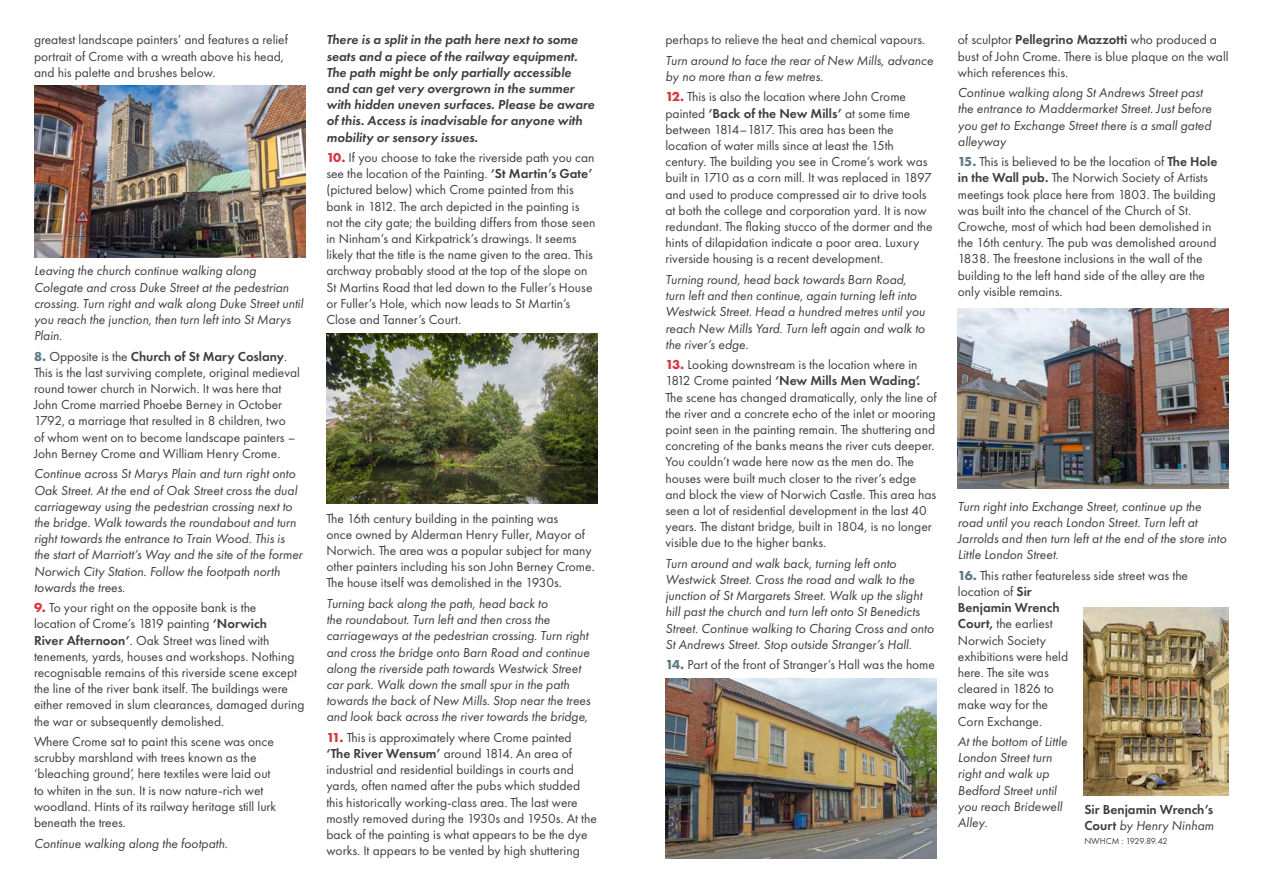
<style>
.page{position:relative;width:1263px;height:893px;background:#fff}
.page>*{position:absolute;margin:0;border:0;box-sizing:border-box;transform-origin:0 0}
.t1{font:13.5px/16.2px "Futura PT";color:#3e3e3f}
.t2{font:italic 13.5px/16.2px "Futura PT";color:#3e3e3f}
.t3{font:italic 600 13.5px/16.2px "Futura PT";color:#3e3e3f}
.t4{font:600 13.5px/16.2px "Futura PT";color:#3e3e3f}
.t5{font:9px "Futura PT";letter-spacing:-.025em;color:#3e3e3f}
.s1{font-weight:700;color:#5e7b85}
.s2{font-weight:600}
.s3{font-weight:700;color:#d83642}
.s4{font-weight:400;font-style:italic}
</style>
<div class="page">
<img style="left:34px;top:85px;width:271px;height:172px">
<img style="left:326px;top:334px;width:271px;height:170px">
<img style="left:958px;top:308px;width:271px;height:181px">
<img style="left:665px;top:678px;width:271px;height:181px">
<img style="left:1083px;top:607px;width:146px;height:188px">
<p class="t1" style="left:34px;top:32px;width:255px">greatest landscape painters’ and features a relief portrait of Crome with a wreath above his head, and his palette and brushes below.</p>
<p class="t2" style="left:34px;top:263px;width:271px">Leaving the church continue walking along Colegate and cross Duke Street at the pedestrian crossing. Turn right and walk along Duke Street until you reach the junction, then turn left into St Marys Plain.</p>
<p class="t1" style="left:34px;top:348px;width:268px"><span class="s1">8.</span> Opposite is the <span class="s2">Church of St Mary Coslany</span>.<br>This is the last surviving complete, original medieval round tower church in Norwich. It was here that John Crome married Phoebe Berney in October 1792, a marriage that resulted in 8 children, two<br>of whom went on to become landscape painters – John Berney Crome and William Henry Crome.</p>
<p class="t2" style="left:34px;top:466px;width:270px">Continue across St Marys Plain and turn right onto Oak Street. At the end of Oak Street cross the dual carriageway using the pedestrian crossing next to the bridge. Walk towards the roundabout and turn right towards the entrance to Train Wood. This is the start of Marriott’s Way and the site of the former Norwich City Station. Follow the footpath north towards the trees.</p>
<p class="t1" style="left:34px;top:599px;width:272px"><span class="s3">9.</span> To your right on the opposite bank is the<br>location of Crome’s 1819 painting <span class="s2">‘Norwich<br>River Afternoon’</span>. Oak Street was lined with tenements, yards, houses and workshops. Nothing recognisable remains of this riverside scene except the line of the river bank itself. The buildings were either removed in slum clearances, damaged during the war or subsequently demolished.</p>
<p class="t1" style="left:34px;top:733px;width:244px">Where Crome sat to paint this scene was once scrubby marshland with trees known as the ‘bleaching ground’, here textiles were laid out to whiten in the sun. It is now nature-rich wet woodland. Hints of its railway heritage still lurk beneath the trees.</p>
<p class="t2" style="left:34px;top:835px;width:195px">Continue walking along the footpath.</p>
<p class="t3" style="left:326px;top:31px;width:270px">There is a split in the path here next to some seats and a piece of the railway equipment.<br>The path might be only partially accessible and can get very overgrown in the summer with hidden uneven surfaces. Please be aware of this. Access is inadvisable for anyone with mobility or sensory issues.</p>
<p class="t1" style="left:326px;top:149px;width:271px"><span class="s3">10.</span> If you choose to take the riverside path you can see the location of the Painting. <span class="s2">‘St Martin’s Gate’ </span>(pictured below) which Crome painted from this bank in 1812. The arch depicted in the painting is not the city gate; the building differs from those seen in Ninham’s and Kirkpatrick’s drawings. It seems likely that the title is the name given to the area. This archway probably stood at the top of the slope on St Martins Road that led down to the Fuller’s House or Fuller’s Hole, which now leads to St Martin’s Close and Tanner’s Court.</p>
<p class="t1" style="left:326px;top:510px;width:270px">The 16th century building in the painting was<br>once owned by Alderman Henry Fuller, Mayor of Norwich. The area was a popular subject for many other painters including his son John Berney Crome.<br>The house itself was demolished in the 1930s.</p>
<p class="t2" style="left:326px;top:595px;width:266px">Turning back along the path, head back to<br>the roundabout. Turn left and then cross the carriageways at the pedestrian crossing. Turn right and cross the bridge onto Barn Road and continue along the riverside path towards Westwick Street car park. Walk down the small spur in the path towards the back of New Mills. Stop near the trees and look back across the river towards the bridge,</p>
<p class="t1" style="left:326px;top:729px;width:272px"><span class="s3">11.</span> This is approximately where Crome painted <span class="s2">‘The River Wensum’</span> around 1814. An area of industrial and residential buildings in courts and yards, often named after the pubs which studded this historically working-class area. The last were mostly removed during the 1930s and 1950s. At the back of the painting is what appears to be the dye works. It appears to be vented by high shuttering</p>
<p class="t1" style="left:665px;top:32px;width:261px">perhaps to relieve the heat and chemical vapours.</p>
<p class="t2" style="left:665px;top:52px;width:269px">Turn around to face the rear of New Mills, advance by no more than a few metres.</p>
<p class="t1" style="left:665px;top:89px;width:269px"><span class="s3">12.</span> This is also the location where John Crome painted <span class="s2">‘Back of the New Mills’</span> at some time between 1814–1817. This area has been the location of water mills since at least the 15th century. The building you see in Crome’s work was built in 1710 as a corn mill. It was replaced in 1897 and used to produce compressed air to drive tools at both the college and corporation yard. It is now redundant. The flaking stucco of the dormer and the hints of dilapidation indicate a poor area. Luxury riverside housing is a recent development.</p>
<p class="t2" style="left:665px;top:271px;width:261px">Turning round, head back towards Barn Road, turn left and then continue, again turning left into Westwick Street. Head a hundred metres until you reach New Mills Yard. Turn left again and walk to the river’s edge.</p>
<p class="t1" style="left:665px;top:356px;width:273px"><span class="s3">13.</span> Looking downstream is the location where in 1812 Crome painted <span class="s2">‘New Mills Men Wading’.<br></span>The scene has changed dramatically, only the line of the river and a concrete echo of the inlet or mooring point seen in the painting remain. The shuttering and concreting of the banks means the river cuts deeper.<br>You couldn’t wade here now as the men do. The houses were built much closer to the river’s edge and block the view of Norwich Castle. This area has seen a lot of residential development in the last 40 years. The distant bridge, built in 1804, is no longer visible due to the higher banks.</p>
<p class="t2" style="left:665px;top:555px;width:270px">Turn around and walk back, turning left onto Westwick Street. Cross the road and walk to the junction of St Margarets Street. Walk up the slight hill past the church and turn left onto St Benedicts Street. Continue walking to Charing Cross and onto St Andrews Street. Stop outside Stranger’s Hall.</p>
<p class="t1" style="left:665px;top:657px;width:271px"><span class="s1">14.</span> Part of the front of Stranger’s Hall was the home</p>
<p class="t1" style="left:958px;top:32px;width:272px">of sculptor <span class="s2">Pellegrino Mazzotti</span> who produced a bust of John Crome. There is blue plaque on the wall which references this.</p>
<p class="t2" style="left:958px;top:85px;width:255px">Continue walking along St Andrews Street past the entrance to Maddermarket Street. Just before you get to Exchange Street there is a small gated alleyway</p>
<p class="t1" style="left:958px;top:154px;width:261px"><span class="s1">15.</span> This is believed to be the location of <span class="s2">The Hole in the Wall pub.</span> The Norwich Society of Artists meetings took place here from 1803. The building was built into the chancel of the Church of St.<br>Crowche, most of which had been demolished in the 16th century. The pub was demolished around 1838. The freestone inclusions in the wall of the building to the left hand side of the alley are the only visible remains.</p>
<p class="t2" style="left:958px;top:498px;width:270px">Turn right into Exchange Street, continue up the road until you reach London Street. Turn left at Jarrolds and then turn left at the end of the store into Little London Street.</p>
<p class="t1" style="left:958px;top:567px;width:232px"><span class="s1">16.</span> This rather featureless side street was the location of <span class="s2">Sir<br>Benjamin Wrench<br>Court,</span> the earliest<br>Norwich Society<br>exhibitions were held<br>here. The site was<br>cleared in 1826 to<br>make way for the<br>Corn Exchange.</p>
<p class="t2" style="left:958px;top:733px;width:111px">At the bottom of Little<br>London Street turn right and walk up<br>Bedford Street until you reach Bridewell<br>Alley.</p>
<p class="t4" style="left:1084px;top:801px;width:131px">Sir Benjamin Wrench’s<br>Court <span class="s4">by Henry Ninham</span></p>
<p class="t5" style="left:1084px;top:835px;width:85px">NWHCM : 1929.89.42</p>
</div>
